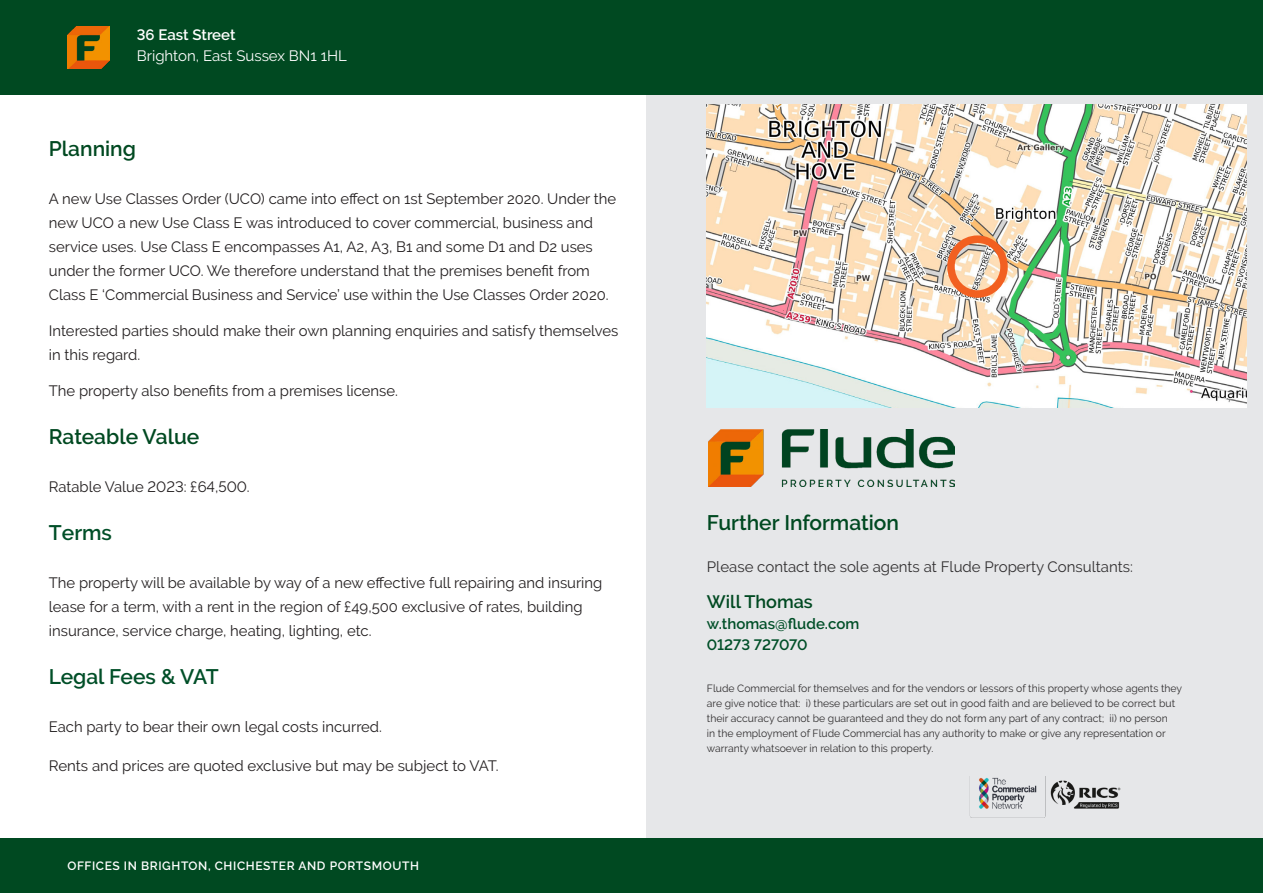
<style>
.page{position:relative;width:1263px;height:893px;background:#fff}
.page>*{position:absolute;margin:0;border:0;box-sizing:border-box;transform-origin:0 0}
.Flude_-_Sub_Header{font:600 21px "Raleway";color:#004921}
.Flude_-_Standard_Paragraph_Text{font:600 21px "Raleway";color:#004f28}
.Flude_-_Standard_Paragraph_Text-2{font:600 18px "Raleway";color:#004921}
.Flude_-_Standard_Paragraph_Text-3{font:15px/24px "Raleway";color:#231f20}
.Flude_-_Standard_Paragraph_Text-4{font:15px "Raleway";color:#312f30}
.Flude_-_Sub_Header-2{font:15px "Raleway";color:#231f20}
.Flude_-_Standard_Paragraph_Text-5{font:600 15px "Raleway";color:#004f28}
.t1{font:15px "Raleway";color:#fff}
.t2{font:600 15px "Raleway";color:#fff}
.t3{font:600 12px "Raleway";letter-spacing:.05em;color:#fff}
.Flude_-_Standard_Paragraph_Text-6{font:10.5px/15px "Raleway";color:#312f30}
</style>
<div class="page">
<div style="left:646px;top:95px;width:617px;height:747px;background:#e6e7e9"></div>
<div style="left:0;top:838px;width:1263px;height:55px;background:#004921"></div>
<div style="left:0;top:0;width:1263px;height:95px;background:#004921"></div>
<img style="left:709px;top:429px;width:246px;height:58px">
<img style="left:1050px;top:780px;width:71px;height:29px">
<img style="left:67px;top:26px;width:43px;height:42px">
<img style="left:969px;top:776px;width:77px;height:42px">
<img style="left:707px;top:105px;width:540px;height:302px">
<div style="left:947px;top:235px;width:61px;height:63px;border:8px solid #f26021;border-radius:50%"></div>
<p class="t2" style="left:137px;top:26px;width:100px">36 East Street</p>
<p class="t1" style="left:137px;top:47px;width:212px">Brighton, East Sussex BN1 1HL</p>
<p class="Flude_-_Sub_Header" style="left:49px;top:137px;width:89px">Planning</p>
<p class="Flude_-_Standard_Paragraph_Text-3" style="left:49px;top:187px;width:569px">A new Use Classes Order (UCO) came into effect on 1st September 2020. Under the new UCO a new Use Class E was introduced to cover commercial, business and service uses. Use Class E encompasses A1, A2, A3, B1 and some D1 and D2 uses under the former UCO. We therefore understand that the premises benefit from Class E ‘Commercial Business and Service’ use within the Use Classes Order 2020.</p>
<p class="Flude_-_Standard_Paragraph_Text-3" style="left:49px;top:319px;width:571px">Interested parties should make their own planning enquiries and satisfy themselves in this regard.</p>
<p class="Flude_-_Sub_Header-2" style="left:49px;top:382px;width:351px">The property also benefits from a premises license.</p>
<p class="Flude_-_Sub_Header" style="left:49px;top:425px;width:152px">Rateable Value</p>
<p class="Flude_-_Standard_Paragraph_Text-3" style="left:49px;top:475px;width:202px">Ratable Value 2023: £64,500.</p>
<p class="Flude_-_Standard_Paragraph_Text" style="left:49px;top:521px;width:65px">Terms</p>
<p class="Flude_-_Standard_Paragraph_Text-3" style="left:49px;top:571px;width:555px">The property will be available by way of a new effective full repairing and insuring lease for a term, with a rent in the region of £49,500 exclusive of rates, building insurance, service charge, heating, lighting, etc.</p>
<p class="Flude_-_Standard_Paragraph_Text" style="left:49px;top:665px;width:171px">Legal Fees &amp; VAT</p>
<p class="Flude_-_Standard_Paragraph_Text-3" style="left:49px;top:715px;width:334px">Each party to bear their own legal costs incurred.</p>
<p class="Flude_-_Standard_Paragraph_Text-3" style="left:49px;top:754px;width:451px">Rents and prices are quoted exclusive but may be subject to VAT.</p>
<p class="t3" style="left:67px;top:858px;width:353px">OFFICES IN BRIGHTON, CHICHESTER AND PORTSMOUTH</p>
<p class="Flude_-_Sub_Header" style="left:707px;top:510px;width:194px">Further Information</p>
<p class="Flude_-_Standard_Paragraph_Text-4" style="left:707px;top:558px;width:427px">Please contact the sole agents at Flude Property Consultants:</p>
<p class="Flude_-_Standard_Paragraph_Text-2" style="left:707px;top:591px;width:107px">Will Thomas</p>
<p class="Flude_-_Standard_Paragraph_Text-5" style="left:707px;top:615px;width:154px">w.thomas@flude.com</p>
<p class="Flude_-_Standard_Paragraph_Text-5" style="left:707px;top:636px;width:102px">01273 727070</p>
<p class="Flude_-_Standard_Paragraph_Text-6" style="left:707px;top:681px;width:477px">Flude Commercial for themselves and for the vendors or lessors of this property whose agents they are give notice that: i) these particulars are set out in good faith and are believed to be correct but their accuracy cannot be guaranteed and they do not form any part of any contract; ii) no person<br>in the employment of Flude Commercial has any authority to make or give any representation or warranty whatsoever in relation to this property.</p>
</div>
